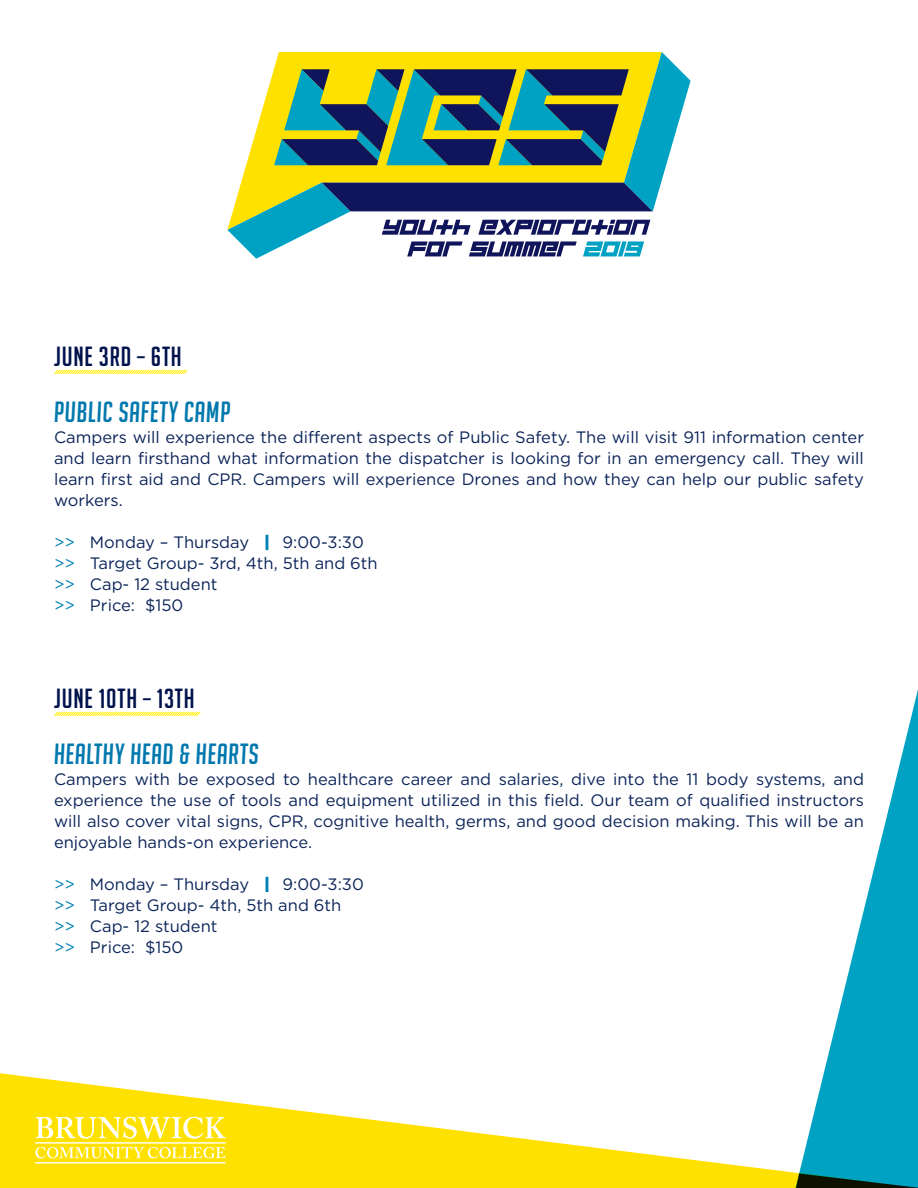
<style>
.page{position:relative;width:918px;height:1188px;background:#fff}
.page>*{position:absolute;margin:0;border:0;box-sizing:border-box;transform-origin:0 0}
.t1{font:italic 28.5px "Big Noodle Titling";letter-spacing:.025em;color:#0078ae}
.t2{font:27px "Big Noodle Titling";letter-spacing:.03em;color:#00124c}
.t3{font:16.5px/21px "Gotham";color:#0c2459;text-align:justify}
.s1{color:#0081b4}
.s2{font-family:"Gotham Ultra";color:#0081b4}
</style>
<div class="page">
<svg style="left:823px;top:689px;width:95px;height:384px"></svg>
<svg style="left:54px;top:369px;width:134px;height:5px"></svg>
<svg style="left:54px;top:711px;width:147px;height:5px"></svg>
<svg style="left:227px;top:52px;width:464px;height:207px"></svg>
<svg style="left:0;top:1073px;width:918px;height:115px"></svg>
<svg style="left:36px;top:1117px;width:190px;height:22px"></svg>
<svg style="left:35px;top:1147px;width:191px;height:11px;background:#ffe94a"></svg>
<hr style="left:35px;top:1142px;width:191px;height:2px;background:#fff">
<hr style="left:35px;top:1162px;width:191px;height:2px;background:#fff">
<p class="t2" style="left:54px;top:342px;width:129px">JUNE 3RD – 6TH</p>
<p class="t1" style="left:54px;top:396px;width:178px">PUBLIC SAFETY CAMP</p>
<p class="t3" style="left:54px;top:426px;width:812px">Campers will experience the different aspects of Public Safety. The will visit 911 information center and learn firsthand what information the dispatcher is looking for in an emergency call. They will learn first aid and CPR. Campers will experience Drones and how they can help our public safety workers.</p>
<p class="t3" style="left:54px;top:531px;width:311px"><span class="s1">&gt;&gt;</span> Monday – Thursday <span class="s2">|</span> 9:00-3:30</p>
<p class="t3" style="left:54px;top:552px;width:325px"><span class="s1">&gt;&gt;</span> Target Group- 3rd, 4th, 5th and 6th</p>
<p class="t3" style="left:54px;top:573px;width:165px"><span class="s1">&gt;&gt;</span> Cap- 12 student</p>
<p class="t3" style="left:54px;top:594px;width:131px"><span class="s1">&gt;&gt;</span> Price: $150</p>
<p class="t2" style="left:54px;top:684px;width:142px">JUNE 10TH – 13TH</p>
<p class="t1" style="left:54px;top:738px;width:206px">HEALTHY HEAD &amp; HEARTS</p>
<p class="t3" style="left:54px;top:768px;width:812px">Campers with be exposed to healthcare career and salaries, dive into the 11 body systems, and experience the use of tools and equipment utilized in this field. Our team of qualified instructors will also cover vital signs, CPR, cognitive health, germs, and good decision making. This will be an enjoyable hands-on experience.</p>
<p class="t3" style="left:54px;top:873px;width:311px"><span class="s1">&gt;&gt;</span> Monday – Thursday <span class="s2">|</span> 9:00-3:30</p>
<p class="t3" style="left:54px;top:894px;width:289px"><span class="s1">&gt;&gt;</span> Target Group- 4th, 5th and 6th</p>
<p class="t3" style="left:54px;top:915px;width:165px"><span class="s1">&gt;&gt;</span> Cap- 12 student</p>
<p class="t3" style="left:54px;top:936px;width:131px"><span class="s1">&gt;&gt;</span> Price: $150</p>
</div>
